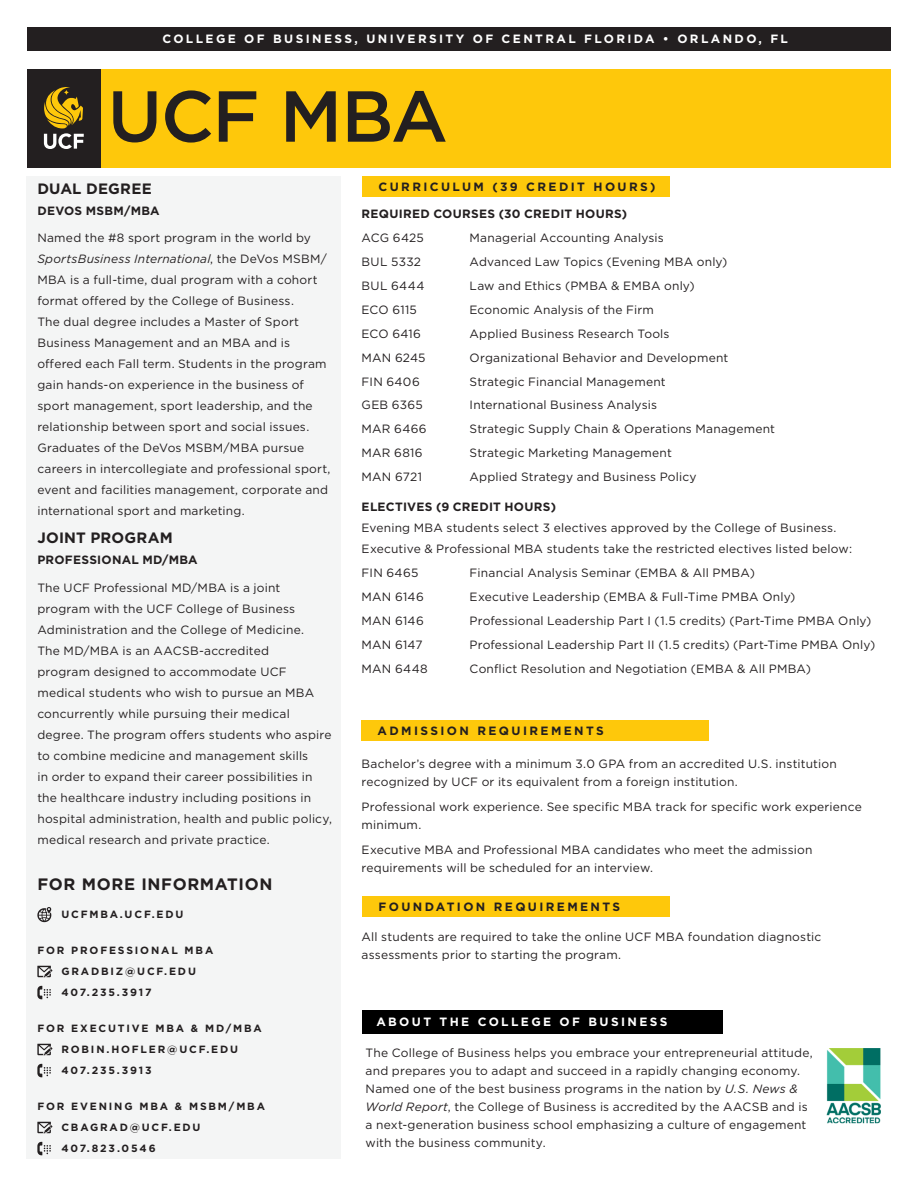
<style>
.page{position:relative;width:918px;height:1188px;background:#fff}
.page>*{position:absolute;margin:0;border:0;box-sizing:border-box;transform-origin:0 0}
.Area_Information{font:500 72px "Gotham";letter-spacing:-.02em;color:#231f20}
.t1{font:700 16.5px "Gotham";letter-spacing:.04em;color:#231f20}
.Body_Copy_2{font:700 15px "Gotham";letter-spacing:.01em;color:#231f20}
.Body_Copy_2-2{font:12px/21px "Gotham";letter-spacing:.015em;color:#231f20}
.Body_Copy_1{font:12px/21px "Gotham";letter-spacing:.015em;color:#231f20}
.Subhead_2{font:12px/18px "Gotham";letter-spacing:.015em;color:#231f20}
.t2{font:700 12px "Gotham";letter-spacing:.2em;color:#fff}
.Body_Copy_1-2{font:700 12px "Gotham";letter-spacing:.2em;color:#231f20}
.Body_Copy_2-3{font:700 12px "Gotham";letter-spacing:.02em;color:#231f20}
.Body_Copy_1-3{font:700 12px "Gotham";letter-spacing:.025em;color:#231f20}
.t3{font:700 10.5px "Gotham";letter-spacing:.175em;color:#231f20}
.s1{font-style:italic}
.s2{font-weight:700}
</style>
<div class="page">
<div style="left:27px;top:70px;width:864px;height:98px;background:#fec80b"></div>
<div style="left:27px;top:27px;width:864px;height:24px;background:#231f20"></div>
<div style="left:27px;top:70px;width:73px;height:98px;background:#231f20"></div>
<svg style="left:44px;top:87px;width:40px;height:62px"></svg>
<div style="left:362px;top:896px;width:307px;height:21px;background:#fec80b"></div>
<div style="left:362px;top:1010px;width:361px;height:24px;background:#000"></div>
<img style="left:826px;top:1048px;width:55px;height:76px">
<div style="left:362px;top:176px;width:307px;height:21px;background:#fec80b"></div>
<div style="left:26px;top:176px;width:314px;height:982px;background:#f4f5f5"></div>
<svg style="left:37px;top:907px;width:14px;height:15px"></svg>
<svg style="left:37px;top:966px;width:15px;height:11px"></svg>
<svg style="left:37px;top:986px;width:14px;height:13px"></svg>
<svg style="left:37px;top:1044px;width:15px;height:11px"></svg>
<svg style="left:37px;top:1064px;width:14px;height:13px"></svg>
<svg style="left:37px;top:1122px;width:15px;height:11px"></svg>
<svg style="left:37px;top:1142px;width:14px;height:13px"></svg>
<div style="left:362px;top:720px;width:347px;height:21px;background:#fec80b"></div>
<p class="t2" style="left:162px;top:31px;width:627px">COLLEGE OF BUSINESS, UNIVERSITY OF CENTRAL FLORIDA • ORLANDO, FL</p>
<p class="Area_Information" style="left:108px;top:69px;width:342px">UCF MBA</p>
<p class="Body_Copy_2" style="left:37px;top:178px;width:116px">DUAL DEGREE</p>
<p class="Body_Copy_2-3" style="left:37px;top:202px;width:124px">DEVOS MSBM/MBA</p>
<p class="Body_Copy_2-2" style="left:37px;top:227px;width:295px">Named the #8 sport program in the world by <span class="s1">SportsBusiness International</span>, the DeVos MSBM/ MBA is a full-time, dual program with a cohort format offered by the College of Business.<br>The dual degree includes a Master of Sport Business Management and an MBA and is offered each Fall term. Students in the program gain hands-on experience in the business of sport management, sport leadership, and the relationship between sport and social issues.<br>Graduates of the DeVos MSBM/MBA pursue careers in intercollegiate and professional sport, event and facilities management, corporate and international sport and marketing.</p>
<p class="Body_Copy_2" style="left:37px;top:528px;width:137px">JOINT PROGRAM</p>
<p class="Body_Copy_2-3" style="left:37px;top:552px;width:162px">PROFESSIONAL MD/MBA</p>
<p class="Body_Copy_2-2" style="left:37px;top:577px;width:296px">The UCF Professional MD/MBA is a joint program with the UCF College of Business Administration and the College of Medicine.<br>The MD/MBA is an AACSB-accredited<br>program designed to accommodate UCF medical students who wish to pursue an MBA concurrently while pursuing their medical degree. The program offers students who aspire to combine medicine and management skills<br>in order to expand their career possibilities in the healthcare industry including positions in hospital administration, health and public policy, medical research and private practice.</p>
<p class="t1" style="left:37px;top:873px;width:237px">FOR MORE INFORMATION</p>
<p class="t3" style="left:61px;top:907px;width:124px">UCFMBA.UCF.EDU</p>
<p class="t3" style="left:37px;top:943px;width:177px">FOR PROFESSIONAL MBA</p>
<p class="t3" style="left:61px;top:964px;width:136px">GRADBIZ@UCF.EDU</p>
<p class="t3" style="left:61px;top:985px;width:92px">407.235.3917</p>
<p class="t3" style="left:37px;top:1021px;width:226px">FOR EXECUTIVE MBA &amp; MD/MBA</p>
<p class="t3" style="left:61px;top:1042px;width:178px">ROBIN.HOFLER@UCF.EDU</p>
<p class="t3" style="left:61px;top:1063px;width:92px">407.235.3913</p>
<p class="t3" style="left:37px;top:1099px;width:229px">FOR EVENING MBA &amp; MSBM/MBA</p>
<p class="t3" style="left:61px;top:1120px;width:141px">CBAGRAD@UCF.EDU</p>
<p class="t3" style="left:61px;top:1141px;width:96px">407.823.0546</p>
<p class="Body_Copy_1-2" style="left:379px;top:179px;width:279px">CURRICULUM (39 CREDIT HOURS)</p>
<p class="Body_Copy_1-3" style="left:362px;top:206px;width:267px">REQUIRED COURSES (30 CREDIT HOURS)</p>
<p class="Body_Copy_1" style="left:362px;top:227px;width:64px">ACG 6425</p>
<p class="Body_Copy_1" style="left:470px;top:227px;width:196px">Managerial Accounting Analysis</p>
<p class="Body_Copy_1" style="left:362px;top:251px;width:61px">BUL 5332</p>
<p class="Body_Copy_1" style="left:470px;top:251px;width:259px">Advanced Law Topics (Evening MBA only)</p>
<p class="Body_Copy_1" style="left:362px;top:275px;width:64px">BUL 6444</p>
<p class="Body_Copy_1" style="left:470px;top:275px;width:227px">Law and Ethics (PMBA &amp; EMBA only)</p>
<p class="Body_Copy_1" style="left:362px;top:299px;width:57px">ECO 6115</p>
<p class="Body_Copy_1" style="left:470px;top:299px;width:186px">Economic Analysis of the Firm</p>
<p class="Body_Copy_1" style="left:362px;top:323px;width:61px">ECO 6416</p>
<p class="Body_Copy_1" style="left:470px;top:323px;width:201px">Applied Business Research Tools</p>
<p class="Body_Copy_1" style="left:362px;top:347px;width:65px">MAN 6245</p>
<p class="Body_Copy_1" style="left:470px;top:347px;width:260px">Organizational Behavior and Development</p>
<p class="Body_Copy_1" style="left:362px;top:371px;width:60px">FIN 6406</p>
<p class="Body_Copy_1" style="left:470px;top:371px;width:198px">Strategic Financial Management</p>
<p class="Body_Copy_1" style="left:362px;top:394px;width:63px">GEB 6365</p>
<p class="Body_Copy_1" style="left:470px;top:394px;width:189px">International Business Analysis</p>
<p class="Body_Copy_1" style="left:362px;top:418px;width:67px">MAR 6466</p>
<p class="Body_Copy_1" style="left:470px;top:418px;width:307px">Strategic Supply Chain &amp; Operations Management</p>
<p class="Body_Copy_1" style="left:362px;top:442px;width:63px">MAR 6816</p>
<p class="Body_Copy_1" style="left:470px;top:442px;width:204px">Strategic Marketing Management</p>
<p class="Body_Copy_1" style="left:362px;top:466px;width:62px">MAN 6721</p>
<p class="Body_Copy_1" style="left:470px;top:466px;width:229px">Applied Strategy and Business Policy</p>
<p class="Body_Copy_1" style="left:362px;top:496px;width:492px"><span class="s2">ELECTIVES (9 CREDIT HOURS)<br></span>Evening MBA students select 3 electives approved by the College of Business.<br>Executive &amp; Professional MBA students take the restricted electives listed below:</p>
<p class="Body_Copy_1" style="left:362px;top:562px;width:58px">FIN 6465</p>
<p class="Body_Copy_1" style="left:470px;top:562px;width:287px">Financial Analysis Seminar (EMBA &amp; All PMBA)</p>
<p class="Body_Copy_1" style="left:362px;top:586px;width:64px">MAN 6146</p>
<p class="Body_Copy_1" style="left:470px;top:586px;width:327px">Executive Leadership (EMBA &amp; Full-Time PMBA Only)</p>
<p class="Body_Copy_1" style="left:362px;top:610px;width:64px">MAN 6146</p>
<p class="Body_Copy_1" style="left:470px;top:610px;width:403px">Professional Leadership Part I (1.5 credits) (Part-Time PMBA Only)</p>
<p class="Body_Copy_1" style="left:362px;top:634px;width:62px">MAN 6147</p>
<p class="Body_Copy_1" style="left:470px;top:634px;width:407px">Professional Leadership Part II (1.5 credits) (Part-Time PMBA Only)</p>
<p class="Body_Copy_1" style="left:362px;top:658px;width:68px">MAN 6448</p>
<p class="Body_Copy_1" style="left:470px;top:658px;width:343px">Conflict Resolution and Negotiation (EMBA &amp; All PMBA)</p>
<p class="Body_Copy_1-2" style="left:378px;top:723px;width:228px">ADMISSION REQUIREMENTS</p>
<p class="Subhead_2" style="left:362px;top:755px;width:477px">Bachelor’s degree with a minimum 3.0 GPA from an accredited U.S. institution recognized by UCF or its equivalent from a foreign institution.</p>
<p class="Subhead_2" style="left:362px;top:797px;width:502px">Professional work experience. See specific MBA track for specific work experience minimum.</p>
<p class="Subhead_2" style="left:362px;top:840px;width:452px">Executive MBA and Professional MBA candidates who meet the admission requirements will be scheduled for an interview.</p>
<p class="Body_Copy_1-2" style="left:379px;top:899px;width:243px">FOUNDATION REQUIREMENTS</p>
<p class="Subhead_2" style="left:362px;top:927px;width:461px">All students are required to take the online UCF MBA foundation diagnostic assessments prior to starting the program.</p>
<p class="t2" style="left:376px;top:1014px;width:293px">ABOUT THE COLLEGE OF BUSINESS</p>
<p class="Body_Copy_2-2" style="left:366px;top:1043px;width:449px;line-height:18px">The College of Business helps you embrace your entrepreneurial attitude, and prepares you to adapt and succeed in a rapidly changing economy.<br>Named one of the best business programs in the nation by <span class="s1">U.S. News &amp; World Report</span>, the College of Business is accredited by the AACSB and is a next-generation business school emphasizing a culture of engagement with the business community.</p>
</div>
